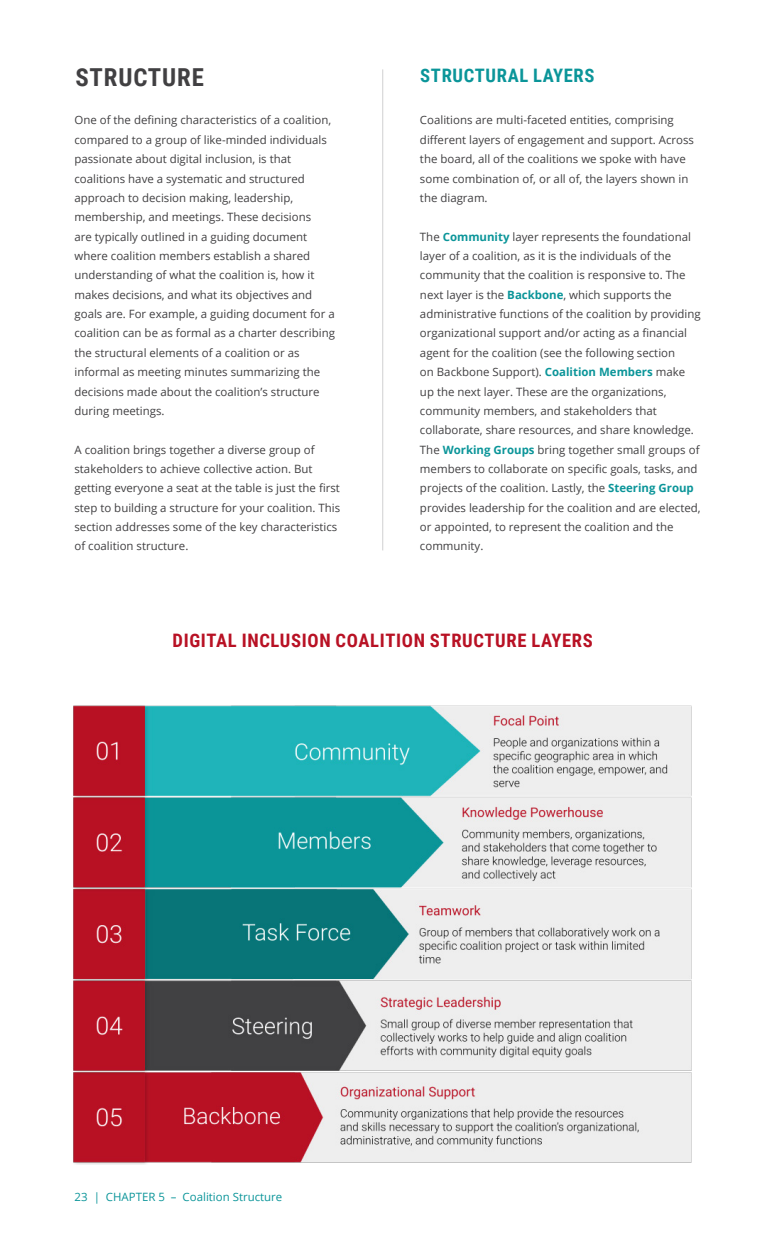
<style>
.page{position:relative;width:765px;height:1260px;background:#fff}
.page>*{position:absolute;margin:0;border:0;box-sizing:border-box;transform-origin:0 0}
.t1{font:700 24.75px "Roboto Condensed";letter-spacing:.035em;color:#414042}
.t2{font:700 18.62px "Roboto Condensed";letter-spacing:.035em;color:#b81124}
.t3{font:700 18.62px "Roboto Condensed";letter-spacing:.035em;color:#0b9599}
.t4{font:11.5px/19.4px "Open Sans";color:#414042}
.t5{font:11.5px "Open Sans";color:#0b9599}
.s1{font-weight:700;color:#0b9599}
</style>
<div class="page">
<hr style="left:383px;top:69px;width:1px;height:481px;background:#414042">
<img style="left:73px;top:705px;width:619px;height:459px">
<h1 class="t1" style="left:75px;top:60px;width:130px">STRUCTURE</h1>
<p class="t4" style="left:74px;top:110px;width:262px">One of the defining characteristics of a coalition, compared to a group of like-minded individuals passionate about digital inclusion, is that coalitions have a systematic and structured approach to decision making, leadership, membership, and meetings. These decisions<br>are typically outlined in a guiding document where coalition members establish a shared understanding of what the coalition is, how it makes decisions, and what its objectives and goals are. For example, a guiding document for a coalition can be as formal as a charter describing the structural elements of a coalition or as informal as meeting minutes summarizing the decisions made about the coalition’s structure during meetings.</p>
<p class="t4" style="left:74px;top:439px;width:267px">A coalition brings together a diverse group of stakeholders to achieve collective action. But getting everyone a seat at the table is just the first step to building a structure for your coalition. This section addresses some of the key characteristics of coalition structure.</p>
<h2 class="t3" style="left:420px;top:62px;width:176px">STRUCTURAL LAYERS</h2>
<p class="t4" style="left:420px;top:110px;width:276px">Coalitions are multi-faceted entities, comprising different layers of engagement and support. Across the board, all of the coalitions we spoke with have some combination of, or all of, the layers shown in the diagram.</p>
<p class="t4" style="left:420px;top:227px;width:282px">The <span class="s1">Community</span> layer represents the foundational layer of a coalition, as it is the individuals of the community that the coalition is responsive to. The next layer is the <span class="s1">Backbone</span>, which supports the administrative functions of the coalition by providing organizational support and/or acting as a financial agent for the coalition (see the following section<br>on Backbone Support). <span class="s1">Coalition Members</span> make up the next layer. These are the organizations, community members, and stakeholders that collaborate, share resources, and share knowledge.<br>The <span class="s1">Working Groups</span> bring together small groups of members to collaborate on specific goals, tasks, and projects of the coalition. Lastly, the <span class="s1">Steering Group </span>provides leadership for the coalition and are elected, or appointed, to represent the coalition and the community.</p>
<h2 class="t2" style="left:173px;top:627px;width:422px">DIGITAL INCLUSION COALITION STRUCTURE LAYERS</h2>
<p class="t5" style="left:75px;top:1189px;width:209px">23 | CHAPTER 5 – Coalition Structure</p>
</div>
